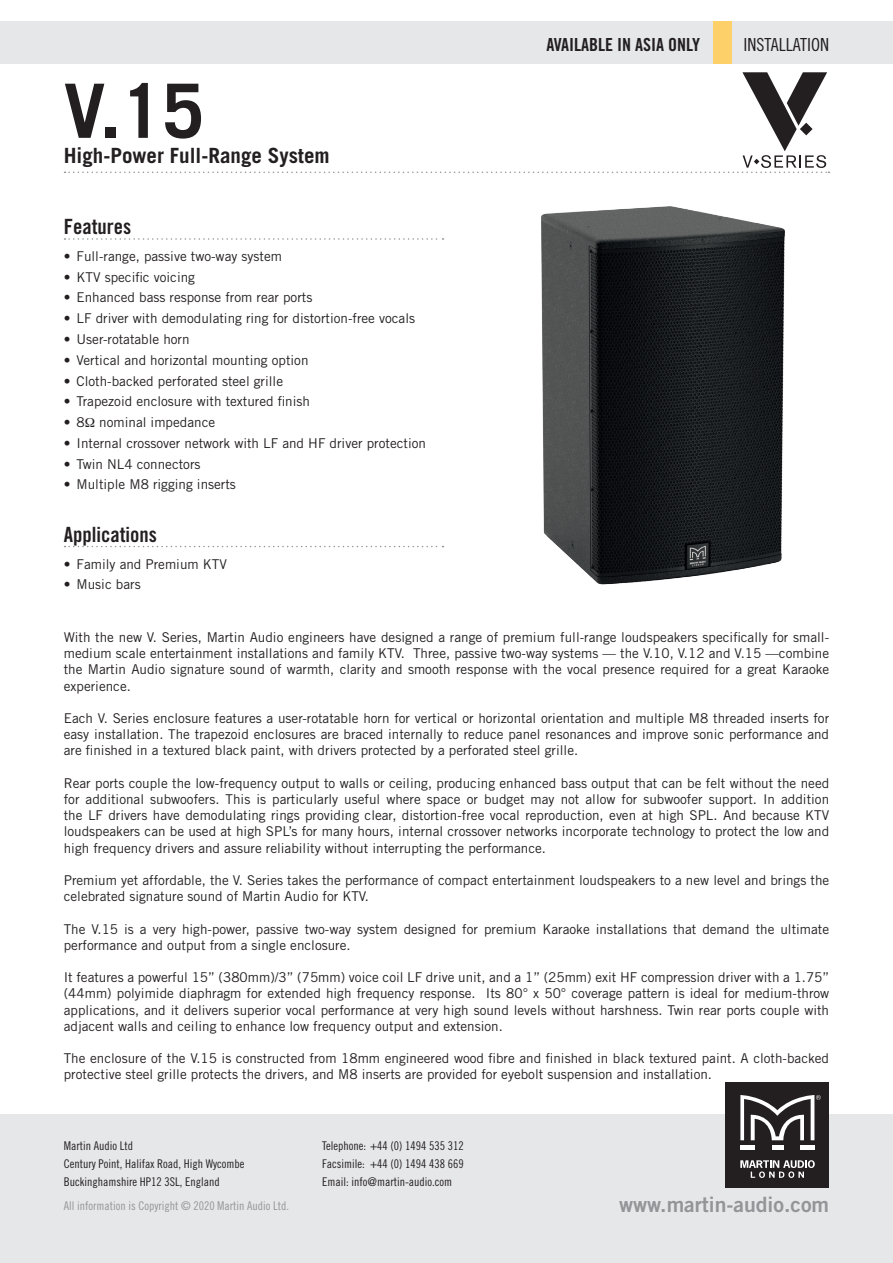
<style>
.page{position:relative;width:893px;height:1263px;background:#fff}
.page>*{position:absolute;margin:0;border:0;box-sizing:border-box;transform-origin:0 0}
.t1{font:700 75px "Trade Gothic";color:#231f20}
.t2{font:21.15px "Trade Gothic Bold Two";color:#939598}
.t3{font:700 21px "Trade Gothic";color:#231f20}
.t4{font:21px "Trade Gothic Bold Cond Twenty";color:#231f20}
.t5{font:18px "Trade Gothic Bold Cond Twenty";color:#231f20}
.t6{font:18px "Trade Gothic Cond Eighteen";color:#231f20}
.t7{font:13.5px/16.2px "Trade Gothic";color:#231f20;text-align:justify}
.t8{font:12px/18px "Trade Gothic Cond Eighteen";color:#231f20}
.t9{font:12px "Trade Gothic Cond Eighteen";color:#939598}
</style>
<div class="page">
<div style="left:0;top:21px;width:893px;height:43px;background:#e6e7e9"></div>
<div style="left:0;top:1114px;width:893px;height:149px;background:#e6e7e9"></div>
<div style="left:725px;top:1082px;width:104px;height:105px;background:#231f20"></div>
<div style="left:740px;top:1145px;width:15px;height:5px;background:#fff"></div>
<div style="left:800px;top:1145px;width:14px;height:5px;background:#fff"></div>
<div style="left:772px;top:1145px;width:11px;height:5px;background:#fff"></div>
<svg style="left:740px;top:1160px;width:75px;height:18px"></svg>
<svg style="left:740px;top:1095px;width:81px;height:45px"></svg>
<svg style="left:65px;top:72px;width:764px;height:101px"></svg>
<div style="left:713px;top:21px;width:18px;height:43px;background:#fed069"></div>
<svg style="left:65px;top:238px;width:379px;height:2px"></svg>
<svg style="left:65px;top:546px;width:379px;height:1px"></svg>
<img style="left:541px;top:206px;width:244px;height:379px">
<h1 class="t1" style="left:64px;top:65px;width:142px">V.15</h1>
<h3 class="t3" style="left:64px;top:143px;width:268px">High-Power Full-Range System</h3>
<h3 class="t4" style="left:64px;top:214px;width:69px">Features</h3>
<p class="t7" style="left:64px;top:248px;width:220px">• Full-range, passive two-way system</p>
<p class="t7" style="left:64px;top:269px;width:133px">• KTV specific voicing</p>
<p class="t7" style="left:64px;top:289px;width:250px">• Enhanced bass response from rear ports</p>
<p class="t7" style="left:64px;top:310px;width:353px">• LF driver with demodulating ring for distortion-free vocals</p>
<p class="t7" style="left:64px;top:331px;width:127px">• User-rotatable horn</p>
<p class="t7" style="left:64px;top:352px;width:246px">• Vertical and horizontal mounting option</p>
<p class="t7" style="left:64px;top:372px;width:221px">• Cloth-backed perforated steel grille</p>
<p class="t7" style="left:64px;top:393px;width:248px">• Trapezoid enclosure with textured finish</p>
<p class="t7" style="left:64px;top:414px;width:153px">• 8 nominal impedance</p>
<p class="t7" style="left:64px;top:435px;width:364px">• Internal crossover network with LF and HF driver protection</p>
<p class="t7" style="left:64px;top:455px;width:138px">• Twin NL4 connectors</p>
<p class="t7" style="left:64px;top:476px;width:174px">• Multiple M8 rigging inserts</p>
<h3 class="t4" style="left:64px;top:521px;width:95px">Applications</h3>
<p class="t7" style="left:64px;top:555px;width:165px">• Family and Premium KTV</p>
<p class="t7" style="left:64px;top:576px;width:78px">• Music bars</p>
<h3 class="t5" style="left:547px;top:34px;width:155px">AVAILABLE IN ASIA ONLY</h3>
<h3 class="t6" style="left:743px;top:34px;width:87px">INSTALLATION</h3>
<p class="t7" style="left:64px;top:629px;width:767px">With the new V. Series, Martin Audio engineers have designed a range of premium full-range loudspeakers specifically for small&shy;medium scale entertainment installations and family KTV. Three, passive two-way systems — the V.10, V.12 and V.15 —combine the Martin Audio signature sound of warmth, clarity and smooth response with the vocal presence required for a great Karaoke experience.</p>
<p class="t7" style="left:64px;top:710px;width:767px">Each V. Series enclosure features a user-rotatable horn for vertical or horizontal orientation and multiple M8 threaded inserts for easy installation. The trapezoid enclosures are braced internally to reduce panel resonances and improve sonic performance and are finished in a textured black paint, with drivers protected by a perforated steel grille.</p>
<p class="t7" style="left:64px;top:775px;width:767px">Rear ports couple the low-frequency output to walls or ceiling, producing enhanced bass output that can be felt without the need for additional subwoofers. This is particularly useful where space or budget may not allow for subwoofer support. In addition the LF drivers have demodulating rings providing clear, distortion-free vocal reproduction, even at high SPL. And because KTV loudspeakers can be used at high SPL’s for many hours, internal crossover networks incorporate technology to protect the low and high frequency drivers and assure reliability without interrupting the performance.</p>
<p class="t7" style="left:64px;top:872px;width:767px">Premium yet affordable, the V. Series takes the performance of compact entertainment loudspeakers to a new level and brings the celebrated signature sound of Martin Audio for KTV.</p>
<p class="t7" style="left:64px;top:920px;width:767px">The V.15 is a very high-power, passive two-way system designed for premium Karaoke installations that demand the ultimate performance and output from a single enclosure.</p>
<p class="t7" style="left:64px;top:969px;width:767px">It features a powerful 15” (380mm)/3” (75mm) voice coil LF drive unit, and a 1” (25mm) exit HF compression driver with a 1.75” (44mm) polyimide diaphragm for extended high frequency response. Its 80° x 50° coverage pattern is ideal for medium-throw applications, and it delivers superior vocal performance at very high sound levels without harshness. Twin rear ports couple with adjacent walls and ceiling to enhance low frequency output and extension.</p>
<p class="t7" style="left:64px;top:1050px;width:767px">The enclosure of the V.15 is constructed from 18mm engineered wood fibre and finished in black textured paint. A cloth-backed protective steel grille protects the drivers, and M8 inserts are provided for eyebolt suspension and installation.</p>
<p class="t8" style="left:64px;top:1136px;width:182px">Martin Audio Ltd<br>Century Point, Halifax Road, High Wycombe<br>Buckinghamshire HP12 3SL, England</p>
<p class="t9" style="left:64px;top:1198px;width:227px">All information is Copyright © 2020 Martin Audio Ltd.</p>
<p class="t8" style="left:322px;top:1136px;width:143px;text-align:justify">Telephone: +44 (0) 1494 535 312<br>Facsimile: +44 (0) 1494 438 669<br>Email: info@martin-audio.com</p>
<h2 class="t2" style="left:619px;top:1191px;width:212px">www.martin-audio.com</h2>
</div>
